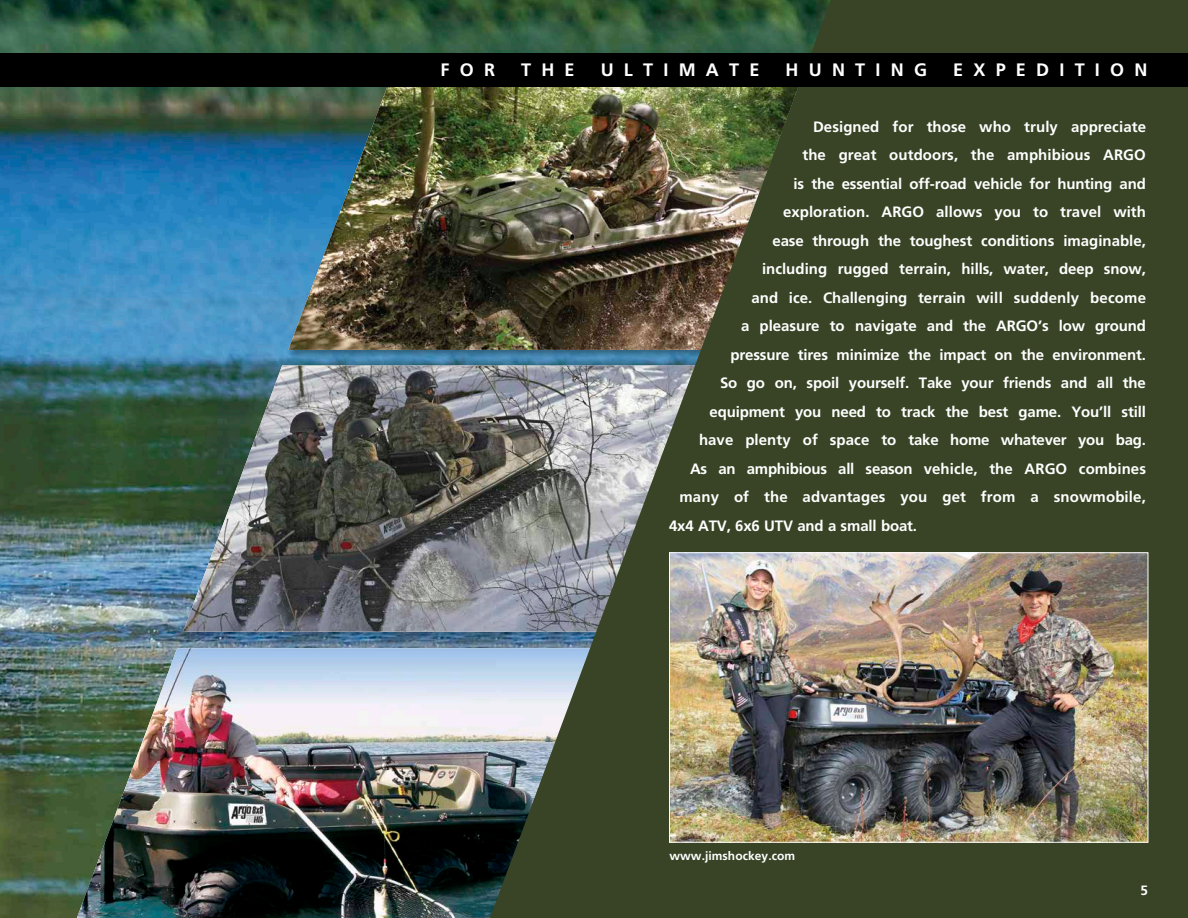
<style>
.page{position:relative;width:1188px;height:918px;background:#fff}
.page>*{position:absolute;margin:0;border:0;box-sizing:border-box;transform-origin:0 0}
.t1{font:700 18px "Frutiger";letter-spacing:.57em;color:#fff}
.t2{font:700 15px "Frutiger";color:#fff}
.t3{font:700 13.5px "Frutiger";color:#fff}
.t4{font:700 12px "Frutiger";letter-spacing:.005em;color:#fff}
</style>
<div class="page">
<img style="left:0;top:0;width:490px;height:918px">
<img style="left:288px;top:86px;width:202px;height:264px">
<div style="left:69px;top:645px;width:533px;height:273px;background:#000;opacity:.4"></div>
<img style="left:77px;top:648px;width:413px;height:270px">
<div style="left:181px;top:363px;width:523px;height:278px;background:#000;opacity:.4"></div>
<img style="left:183px;top:366px;width:307px;height:266px">
<img style="left:490px;top:0;width:698px;height:918px">
<div style="left:0;top:53px;width:1188px;height:33px;background:#000"></div>
<img style="left:671px;top:554px;width:475px;height:287px">
<div style="left:669px;top:552px;width:479px;height:291px;border:1px solid #fff"></div>
<p class="t1" style="left:441px;top:59px;width:56px">FOR</p>
<p class="t1" style="left:521px;top:59px;width:55px">THE</p>
<p class="t1" style="left:601px;top:59px;width:160px">ULTIMATE</p>
<p class="t1" style="left:786px;top:59px;width:143px">HUNTING</p>
<p class="t1" style="left:953px;top:59px;width:196px">EXPEDITION</p>
<p class="t2" style="left:813px;top:118px;width:335px">Designed for those who truly appreciate</p>
<p class="t2" style="left:802px;top:146px;width:345px">the great outdoors, the amphibious ARGO</p>
<p class="t2" style="left:794px;top:175px;width:354px">is the essential off-road vehicle for hunting and</p>
<p class="t2" style="left:783px;top:203px;width:365px">exploration. ARGO allows you to travel with</p>
<p class="t2" style="left:772px;top:232px;width:375px">ease through the toughest conditions imaginable,</p>
<p class="t2" style="left:762px;top:260px;width:385px">including rugged terrain, hills, water, deep snow,</p>
<p class="t2" style="left:752px;top:289px;width:396px">and ice. Challenging terrain will suddenly become</p>
<p class="t2" style="left:741px;top:317px;width:406px">a pleasure to navigate and the ARGO’s low ground</p>
<p class="t2" style="left:730px;top:346px;width:417px">pressure tires minimize the impact on the environment.</p>
<p class="t2" style="left:720px;top:374px;width:427px">So go on, spoil yourself. Take your friends and all the</p>
<p class="t2" style="left:710px;top:403px;width:438px">equipment you need to track the best game. You’ll still</p>
<p class="t2" style="left:699px;top:431px;width:448px">have plenty of space to take home whatever you bag.</p>
<p class="t2" style="left:690px;top:460px;width:458px">As an amphibious all season vehicle, the ARGO combines</p>
<p class="t2" style="left:680px;top:488px;width:468px">many of the advantages you get from a snowmobile,</p>
<p class="t2" style="left:669px;top:517px;width:250px">4x4 ATV, 6x6 UTV and a small boat.</p>
<p class="t4" style="left:669px;top:849px;width:127px">www.jimshockey.com</p>
<p class="t3" style="left:1140px;top:882px;width:9px">5</p>
</div>
